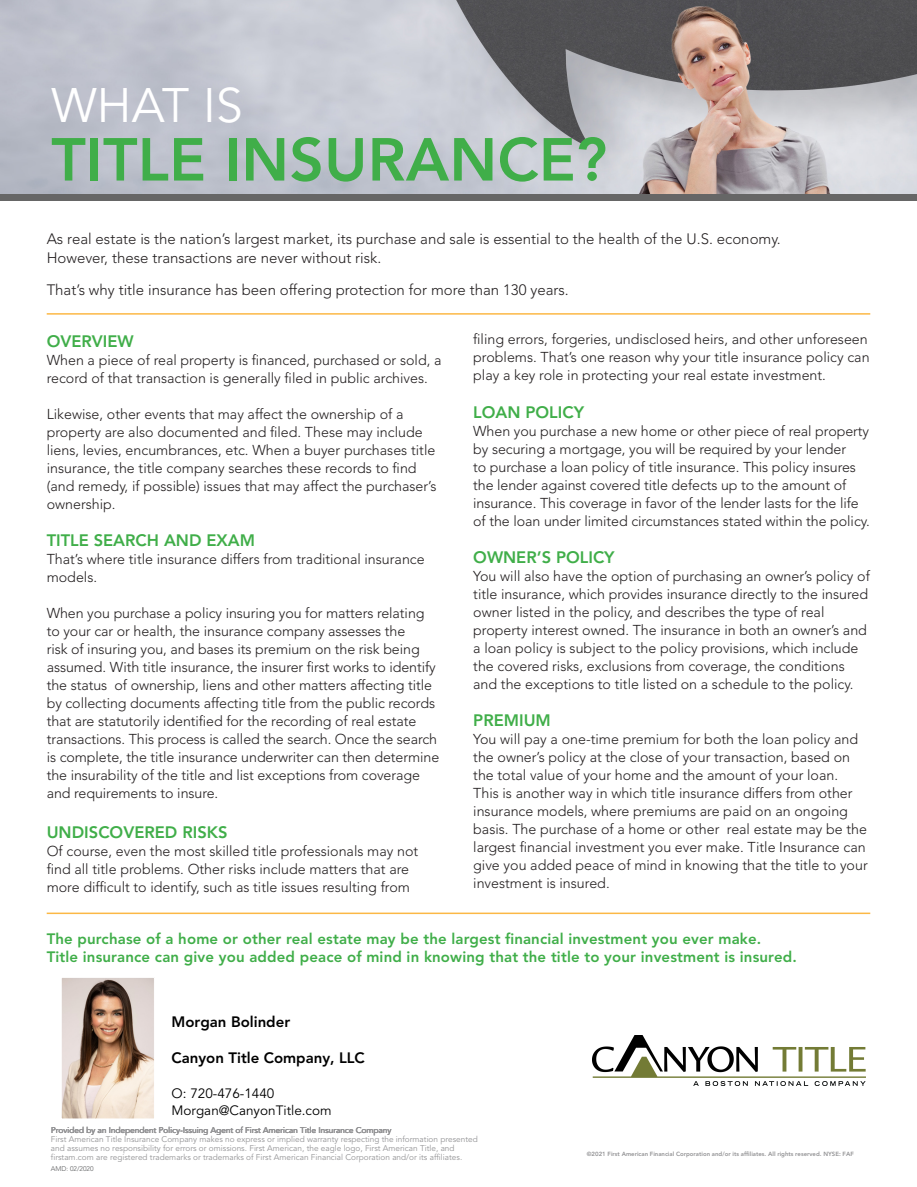
<style>
.page{position:relative;width:917px;height:1187px;background:#fff}
.page>*{position:absolute;margin:0;border:0;box-sizing:border-box;transform-origin:0 0}
.t1{font:800 60px "Avenir LT Std";letter-spacing:.005em;color:#40ae49}
.t2{font:48px "Avenir LT Std";letter-spacing:.005em;color:#fff}
.t3{font:800 16.5px "Avenir LT Std";color:#40ae49}
.t4{font:300 15px/19.5px "Avenir LT Std";color:#231f20}
.t5{font:800 15px/18px "Avenir LT Std";letter-spacing:.01em;color:#40ae49}
.t6{font:800 15px "Avenir LT Std";color:#000}
.t7{font:300 14.25px/18px "Avenir LT Std";color:#231f20}
.t8{font:13.5px "Avenir LT Std";color:#000}
.t9{font:8.25px/9px "Avenir LT Std";color:#939395}
.t10{font:300 6.75px "Avenir LT Std";color:#57585a}
.t11{font:800 6px "Avenir LT Std";color:#939395}
</style>
<div class="page">
<img style="left:0;top:0;width:917px;height:194px">
<div style="left:0;top:194px;width:917px;height:6px;background:#666"></div>
<hr style="left:47px;top:313px;width:823px;height:2px;background:#fcb845">
<hr style="left:47px;top:913px;width:823px;height:1px;background:#fcb845">
<img style="left:592px;top:1035px;width:274px;height:50px">
<img style="left:63px;top:980px;width:89px;height:137px">
<div style="left:61px;top:978px;width:93px;height:141px;border:1px solid #fff"></div>
<h2 class="t2" style="left:51px;top:78px;width:193px">WHAT IS</h2>
<h1 class="t1" style="left:51px;top:124px;width:557px">TITLE INSURANCE?</h1>
<p class="t4" style="left:47px;top:229px;width:736px">As real estate is the nation’s largest market, its purchase and sale is essential to the health of the U.S. economy.<br>However, these transactions are never without risk.</p>
<p class="t4" style="left:47px;top:280px;width:524px">That’s why title insurance has been offering protection for more than 130 years.</p>
<p class="t7" style="left:473px;top:330px;width:398px">filing errors, forgeries, undisclosed heirs, and other unforeseen problems. That’s one reason why your title insurance policy can play a key role in protecting your real estate investment.</p>
<p class="t3" style="left:473px;top:402px;width:112px">LOAN POLICY</p>
<p class="t7" style="left:473px;top:422px;width:398px">When you purchase a new home or other piece of real property by securing a mortgage, you will be required by your lender<br>to purchase a loan policy of title insurance. This policy insures the lender against covered title defects up to the amount of insurance. This coverage in favor of the lender lasts for the life of the loan under limited circumstances stated within the policy.</p>
<p class="t3" style="left:473px;top:548px;width:143px">OWNER’S POLICY</p>
<p class="t7" style="left:473px;top:567px;width:398px">You will also have the option of purchasing an owner’s policy of title insurance, which provides insurance directly to the insured owner listed in the policy, and describes the type of real property interest owned. The insurance in both an owner’s and a loan policy is subject to the policy provisions, which include the covered risks, exclusions from coverage, the conditions and the exceptions to title listed on a schedule to the policy.</p>
<p class="t3" style="left:473px;top:710px;width:79px">PREMIUM</p>
<p class="t7" style="left:473px;top:730px;width:396px">You will pay a one-time premium for both the loan policy and the owner’s policy at the close of your transaction, based on the total value of your home and the amount of your loan.<br>This is another way in which title insurance differs from other insurance models, where premiums are paid on an ongoing basis. The purchase of a home or other real estate may be the largest financial investment you ever make. Title Insurance can give you added peace of mind in knowing that the title to your investment is insured.</p>
<p class="t3" style="left:47px;top:331px;width:89px">OVERVIEW</p>
<p class="t7" style="left:47px;top:351px;width:396px">When a piece of real property is financed, purchased or sold, a record of that transaction is generally filed in public archives.</p>
<p class="t7" style="left:47px;top:405px;width:391px">Likewise, other events that may affect the ownership of a property are also documented and filed. These may include liens, levies, encumbrances, etc. When a buyer purchases title insurance, the title company searches these records to find (and remedy, if possible) issues that may affect the purchaser’s ownership.</p>
<p class="t3" style="left:47px;top:531px;width:210px">TITLE SEARCH AND EXAM</p>
<p class="t7" style="left:47px;top:550px;width:380px">That’s where title insurance differs from traditional insurance models.</p>
<p class="t7" style="left:47px;top:604px;width:394px">When you purchase a policy insuring you for matters relating to your car or health, the insurance company assesses the<br>risk of insuring you, and bases its premium on the risk being assumed. With title insurance, the insurer first works to identify the status of ownership, liens and other matters affecting title by collecting documents affecting title from the public records that are statutorily identified for the recording of real estate transactions. This process is called the search. Once the search is complete, the title insurance underwriter can then determine the insurability of the title and list exceptions from coverage and requirements to insure.</p>
<p class="t3" style="left:47px;top:822px;width:182px">UNDISCOVERED RISKS</p>
<p class="t7" style="left:47px;top:842px;width:373px">Of course, even the most skilled title professionals may not find all title problems. Other risks include matters that are more difficult to identify, such as title issues resulting from</p>
<p class="t5" style="left:47px;top:930px;width:752px">The purchase of a home or other real estate may be the largest financial investment you ever make.<br>Title insurance can give you added peace of mind in knowing that the title to your investment is insured.</p>
<p class="t6" style="left:172px;top:1013px;width:120px">Morgan Bolinder</p>
<p class="t6" style="left:172px;top:1049px;width:195px">Canyon Title Company, LLC</p>
<p class="t8" style="left:172px;top:1085px;width:104px">O: 720-476-1440</p>
<p class="t8" style="left:172px;top:1103px;width:162px">Morgan@CanyonTitle.com</p>
<p class="t9" style="left:51px;top:1125px;width:428px">Provided by an Independent Policy-Issuing Agent of First American Title Insurance Company<br>First American Title Insurance Company makes no express or implied warranty respecting the information presented and assumes no responsibility for errors or omissions. First American, the eagle logo, First American Title, and firstam.com are registered trademarks or trademarks of First American Financial Corporation and/or its affiliates.</p>
<p class="t10" style="left:51px;top:1165px;width:44px">AMD: 02/2020</p>
<p class="t11" style="left:587px;top:1150px;width:269px">©2021 First American Financial Corporation and/or its affiliates. All rights reserved. NYSE: FAF</p>
</div>
